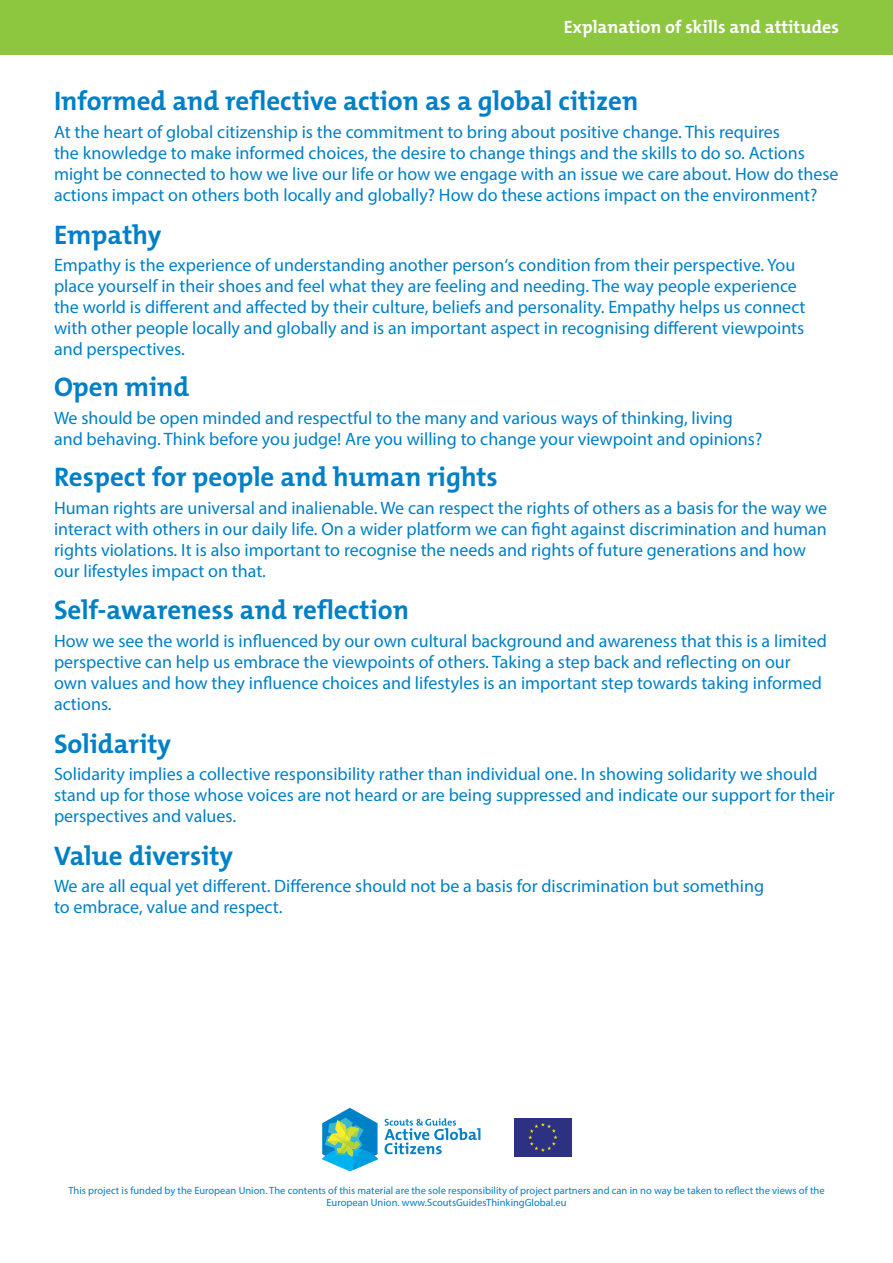
<style>
.page{position:relative;width:893px;height:1263px;background:#fff}
.page>*{position:absolute;margin:0;border:0;box-sizing:border-box;transform-origin:0 0}
.t1{font:700 27px "The Mix CE B7";color:#0080c6}
.t2{font:18px/21px "Myriad Pro";color:#0080c6}
.t3{font:700 18px "The Mix CE B7";color:#fff}
.t4{font:10.5px/12.6px "Myriad Pro";color:#0080c6;text-align:center}
</style>
<div class="page">
<div style="left:0;top:0;width:893px;height:54px;background:#8dc63f"></div>
<svg style="left:322px;top:1108px;width:56px;height:63px"></svg>
<svg style="left:385px;top:1118px;width:95px;height:36px"></svg>
<div style="left:514px;top:1118px;width:57px;height:38px;background:#2c3281"></div>
<svg style="left:528px;top:1123px;width:29px;height:29px"></svg>
<p class="t3" style="left:564px;top:17px;width:277px">Explanation of skills and attitudes</p>
<h1 class="t1" style="left:54px;top:86px;width:586px">Informed and reflective action as a global citizen</h1>
<p class="t2" style="left:54px;top:121px;width:786px">At the heart of global citizenship is the commitment to bring about positive change. This requires<br>the knowledge to make informed choices, the desire to change things and the skills to do so. Actions might be connected to how we live our life or how we engage with an issue we care about. How do these actions impact on others both locally and globally? How do these actions impact on the environment?</p>
<h1 class="t1" style="left:54px;top:219px;width:109px">Empathy</h1>
<p class="t2" style="left:54px;top:254px;width:753px">Empathy is the experience of understanding another person‘s condition from their perspective. You place yourself in their shoes and feel what they are feeling and needing. The way people experience the world is different and affected by their culture, beliefs and personality. Empathy helps us connect with other people locally and globally and is an important aspect in recognising different viewpoints and perspectives.</p>
<h1 class="t1" style="left:54px;top:372px;width:137px">Open mind</h1>
<p class="t2" style="left:54px;top:407px;width:710px">We should be open minded and respectful to the many and various ways of thinking, living and behaving. Think before you judge! Are you willing to change your viewpoint and opinions?</p>
<h1 class="t1" style="left:54px;top:462px;width:445px">Respect for people and human rights</h1>
<p class="t2" style="left:54px;top:497px;width:775px">Human rights are universal and inalienable. We can respect the rights of others as a basis for the way we interact with others in our daily life. On a wider platform we can fight against discrimination and human rights violations. It is also important to recognise the needs and rights of future generations and how our lifestyles impact on that.</p>
<h1 class="t1" style="left:54px;top:595px;width:356px">Self-awareness and reflection</h1>
<p class="t2" style="left:54px;top:630px;width:774px">How we see the world is influenced by our own cultural background and awareness that this is a limited perspective can help us embrace the viewpoints of others. Taking a step back and reflecting on our own values and how they influence choices and lifestyles is an important step towards taking informed actions.</p>
<h1 class="t1" style="left:54px;top:728px;width:119px">Solidarity</h1>
<p class="t2" style="left:54px;top:763px;width:782px">Solidarity implies a collective responsibility rather than individual one. In showing solidarity we should stand up for those whose voices are not heard or are being suppressed and indicate our support for their perspectives and values.</p>
<h1 class="t1" style="left:54px;top:840px;width:181px">Value diversity</h1>
<p class="t2" style="left:54px;top:875px;width:712px">We are all equal yet different. Difference should not be a basis for discrimination but something to embrace, value and respect.</p>
<p class="t4" style="left:68px;top:1184px;width:758px">This project is funded by the European Union. The contents of this material are the sole responsibility of project partners and can in no way be taken to reflect the views of the<br>European Union. www.ScoutsGuidesThinkingGlobal.eu</p>
</div>
